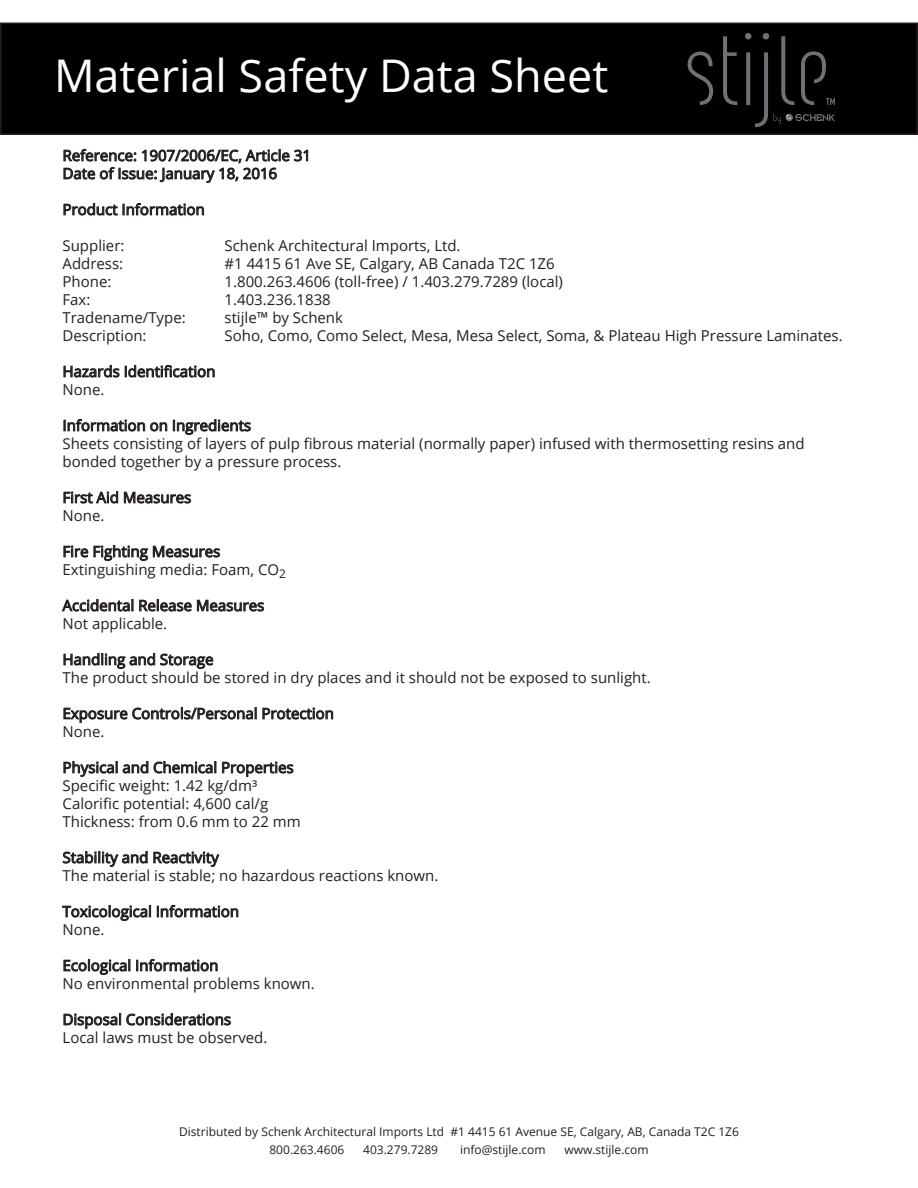
<style>
.page{position:relative;width:918px;height:1188px;background:#fff}
.page>*{position:absolute;margin:0;border:0;box-sizing:border-box;transform-origin:0 0}
.t1{font:45px "Open Sans";color:#fff}
.t2{font:15px/18px "Open Sans";color:#231f20}
.t3{font:12px "Open Sans";color:#231f20}
</style>
<div class="page">
<div style="left:1px;top:23px;width:916px;height:111px;background:#000"></div>
<div style="left:0;top:22px;width:918px;height:113px;border:2px solid #231f20"></div>
<svg style="left:688px;top:33px;width:147px;height:94px"></svg>
<svg style="left:63px;top:148px;width:245px;height:35px"></svg>
<svg style="left:63px;top:203px;width:141px;height:13px"></svg>
<svg style="left:63px;top:365px;width:152px;height:13px"></svg>
<svg style="left:64px;top:419px;width:187px;height:16px"></svg>
<svg style="left:63px;top:491px;width:55px;height:13px"></svg>
<svg style="left:124px;top:491px;width:67px;height:13px"></svg>
<svg style="left:63px;top:545px;width:157px;height:16px"></svg>
<svg style="left:62px;top:599px;width:71px;height:13px"></svg>
<svg style="left:139px;top:599px;width:125px;height:13px"></svg>
<svg style="left:63px;top:653px;width:151px;height:16px"></svg>
<svg style="left:63px;top:707px;width:270px;height:16px"></svg>
<svg style="left:63px;top:761px;width:153px;height:16px"></svg>
<svg style="left:222px;top:761px;width:72px;height:16px"></svg>
<svg style="left:63px;top:851px;width:157px;height:16px"></svg>
<svg style="left:62px;top:905px;width:89px;height:16px"></svg>
<svg style="left:157px;top:905px;width:82px;height:13px"></svg>
<svg style="left:63px;top:959px;width:67px;height:16px"></svg>
<svg style="left:136px;top:959px;width:82px;height:13px"></svg>
<svg style="left:63px;top:1013px;width:168px;height:16px"></svg>
<p class="t1" style="left:54px;top:44px;width:556px">Material Safety Data Sheet</p>
<p class="t2" style="left:63px;top:146px;width:250px">Reference: 1907/2006/EC, Article 31<br>Date of Issue: January 18, 2016</p>
<p class="t2" style="left:63px;top:200px;width:144px">Product Information</p>
<p class="t2" style="left:63px;top:236px;width:63px">Supplier:</p>
<p class="t2" style="left:225px;top:236px;width:238px">Schenk Architectural Imports, Ltd.</p>
<p class="t2" style="left:63px;top:254px;width:62px">Address:</p>
<p class="t2" style="left:225px;top:254px;width:332px">#1 4415 61 Ave SE, Calgary, AB Canada T2C 1Z6</p>
<p class="t2" style="left:63px;top:272px;width:50px">Phone:</p>
<p class="t2" style="left:225px;top:272px;width:340px">1.800.263.4606 (toll-free) / 1.403.279.7289 (local)</p>
<p class="t2" style="left:63px;top:290px;width:29px">Fax:</p>
<p class="t2" style="left:225px;top:290px;width:108px">1.403.236.1838</p>
<p class="t2" style="left:63px;top:308px;width:125px">Tradename/Type:</p>
<p class="t2" style="left:225px;top:308px;width:120px">stijle™ by Schenk</p>
<p class="t2" style="left:63px;top:326px;width:86px">Description:</p>
<p class="t2" style="left:225px;top:326px;width:620px">Soho, Como, Como Select, Mesa, Mesa Select, Soma, &amp; Plateau High Pressure Laminates.</p>
<p class="t2" style="left:63px;top:362px;width:154px">Hazards Identification</p>
<p class="t2" style="left:63px;top:380px;width:43px">None.</p>
<p class="t2" style="left:63px;top:416px;width:190px">Information on Ingredients</p>
<p class="t2" style="left:63px;top:434px;width:744px">Sheets consisting of layers of pulp fibrous material (normally paper) infused with thermosetting resins and bonded together by a pressure process.</p>
<p class="t2" style="left:63px;top:488px;width:130px">First Aid Measures</p>
<p class="t2" style="left:63px;top:506px;width:43px">None.</p>
<p class="t2" style="left:63px;top:542px;width:159px">Fire Fighting Measures</p>
<p class="t2" style="left:63px;top:560px;width:225px">Extinguishing media: Foam, CO<sub>2</sub></p>
<p class="t2" style="left:63px;top:596px;width:203px">Accidental Release Measures</p>
<p class="t2" style="left:63px;top:614px;width:106px">Not applicable.</p>
<p class="t2" style="left:63px;top:650px;width:153px">Handling and Storage</p>
<p class="t2" style="left:63px;top:668px;width:590px">The product should be stored in dry places and it should not be exposed to sunlight.</p>
<p class="t2" style="left:63px;top:704px;width:273px">Exposure Controls/Personal Protection</p>
<p class="t2" style="left:63px;top:722px;width:43px">None.</p>
<p class="t2" style="left:63px;top:758px;width:233px">Physical and Chemical Properties</p>
<p class="t2" style="left:63px;top:776px;width:196px">Specific weight: 1.42 kg/dm³</p>
<p class="t2" style="left:63px;top:794px;width:207px">Calorific potential: 4,600 cal/g</p>
<p class="t2" style="left:63px;top:812px;width:240px">Thickness: from 0.6 mm to 22 mm</p>
<p class="t2" style="left:63px;top:848px;width:158px">Stability and Reactivity</p>
<p class="t2" style="left:63px;top:866px;width:377px">The material is stable; no hazardous reactions known.</p>
<p class="t2" style="left:63px;top:902px;width:178px">Toxicological Information</p>
<p class="t2" style="left:63px;top:920px;width:43px">None.</p>
<p class="t2" style="left:63px;top:956px;width:157px">Ecological Information</p>
<p class="t2" style="left:63px;top:974px;width:254px">No environmental problems known.</p>
<p class="t2" style="left:63px;top:1010px;width:170px">Disposal Considerations</p>
<p class="t2" style="left:63px;top:1028px;width:206px">Local laws must be observed.</p>
<p class="t3" style="left:179px;top:1124px;width:561px">Distributed by Schenk Architectural Imports Ltd #1 4415 61 Avenue SE, Calgary, AB, Canada T2C 1Z6</p>
<p class="t3" style="left:269px;top:1142px;width:77px">800.263.4606</p>
<p class="t3" style="left:363px;top:1142px;width:77px">403.279.7289</p>
<p class="t3" style="left:460px;top:1142px;width:87px">info@stijle.com</p>
<p class="t3" style="left:564px;top:1142px;width:86px">www.stijle.com</p>
</div>
